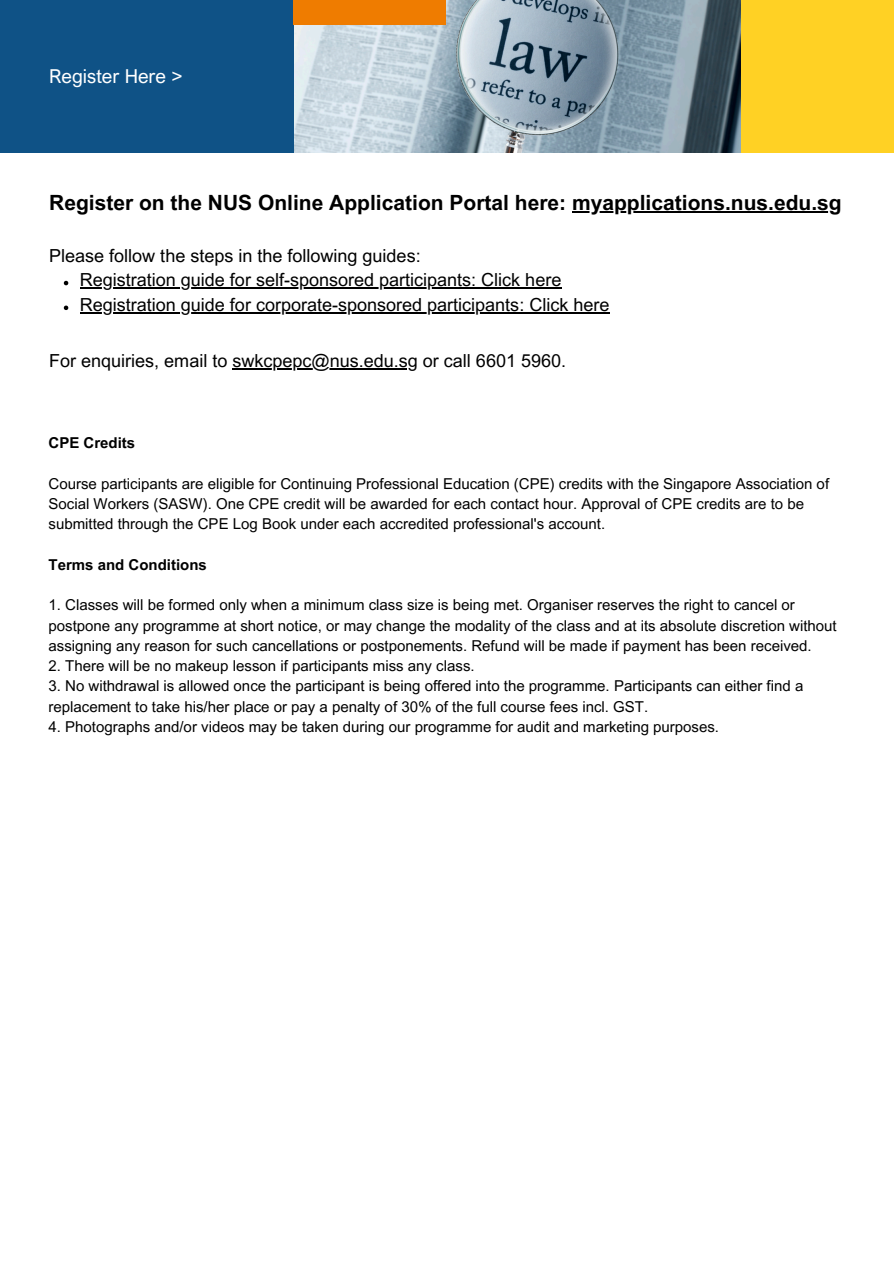
<style>
.page{position:relative;width:894px;height:1264px;background:#fff}
.page>*{position:absolute;margin:0;border:0;box-sizing:border-box;transform-origin:0 0}
.t1{font:700 21px "Arial MT Pro";color:#000}
.t2{font:19.2px "Arial Nova";color:#fff}
.t3{font:18px "Arial MT Pro";color:#000}
.t4{font:15px/20.2px "Arial MT Pro";color:#000}
.t5{font:700 15px "Arial MT Pro";color:#000}
</style>
<div class="page">
<img style="left:294px;top:0;width:446px;height:152px">
<div style="left:0;top:0;width:293px;height:152px;background:#0f5286"></div>
<div style="left:740px;top:0;width:153px;height:152px;background:#ffd124"></div>
<div style="left:294px;top:0;width:152px;height:25px;background:#ef7c00"></div>
<hr style="left:572px;top:211px;width:269px;height:1px;background:#000">
<svg style="left:64px;top:281px;width:4px;height:4px"></svg>
<hr style="left:80px;top:287px;width:481px;height:2px;background:#000">
<svg style="left:64px;top:305px;width:4px;height:5px"></svg>
<hr style="left:80px;top:312px;width:529px;height:1px;background:#000">
<hr style="left:232px;top:368px;width:186px;height:1px;background:#000">
<h2 class="t2" style="left:49px;top:64px;width:135px">Register Here &gt;</h2>
<h1 class="t1" style="left:49px;top:195px;width:793px">Register on the NUS Online Application Portal here: myapplications.nus.edu.sg</h1>
<h3 class="t3" style="left:49px;top:248px;width:373px">Please follow the steps in the following guides:</h3>
<p class="t3" style="left:80px;top:273px;width:483px">Registration guide for self-sponsored participants: Click here</p>
<p class="t3" style="left:80px;top:298px;width:531px">Registration guide for corporate-sponsored participants: Click here</p>
<h3 class="t3" style="left:49px;top:354px;width:518px">For enquiries, email to swkcpepc@nus.edu.sg or call 6601 5960.</h3>
<p class="t5" style="left:48px;top:437px;width:88px">CPE Credits</p>
<h4 class="t4" style="left:48px;top:475px;width:782px">Course participants are eligible for Continuing Professional Education (CPE) credits with the Singapore Association of<br>Social Workers (SASW). One CPE credit will be awarded for each contact hour. Approval of CPE credits are to be submitted through the CPE Log Book under each accredited professional's account.</h4>
<p class="t5" style="left:48px;top:559px;width:160px">Terms and Conditions</p>
<p class="t4" style="left:48px;top:597px;width:789px">1. Classes will be formed only when a minimum class size is being met. Organiser reserves the right to cancel or postpone any programme at short notice, or may change the modality of the class and at its absolute discretion without assigning any reason for such cancellations or postponements. Refund will be made if payment has been received.</p>
<p class="t4" style="left:48px;top:657px;width:427px">2. There will be no makeup lesson if participants miss any class.</p>
<p class="t4" style="left:48px;top:678px;width:756px">3. No withdrawal is allowed once the participant is being offered into the programme. Participants can either find a replacement to take his/her place or pay a penalty of 30% of the full course fees incl. GST.</p>
<p class="t4" style="left:48px;top:718px;width:672px">4. Photographs and/or videos may be taken during our programme for audit and marketing purposes.</p>
</div>
